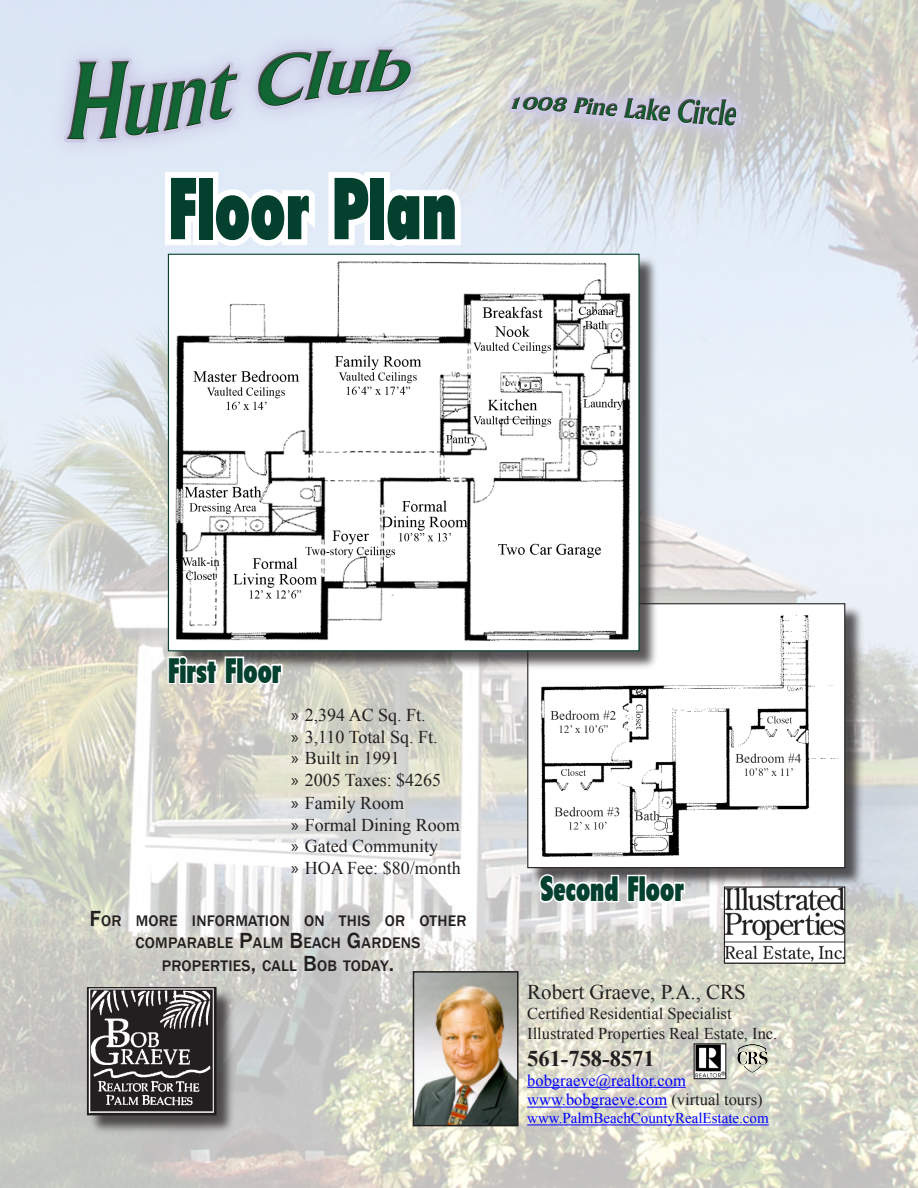
<style>
.page{position:relative;width:918px;height:1188px;background:#fff}
.page>*{position:absolute;margin:0;border:0;box-sizing:border-box;transform-origin:0 0}
.t1{font:90px "Bulletin";color:#03402e}
.t2{font:36px "Bulletin";color:#03402e}
.t3{font:700 22.5px "Times New Roman";color:#231f20}
.t4{font:21px "Times New Roman";color:#231f20}
.t5{font:18px "Times New Roman";color:#231f20}
.t6{font:16.5px "Times New Roman";color:#231f20}
.t7{font:16.5px "Times New Roman";color:#00f}
.t8{font:500 15.75px/22.5px "Franklin Gothic";letter-spacing:.015em;color:#231f20;text-align:center}
.t9{font:15px "Times New Roman";color:#00f}
.s1{font-family:"Myriad Pro"}
.s2{font-size:22.5px}
.s3{color:#231f20}
</style>
<div class="page">
<img style="left:0;top:0;width:918px;height:1188px">
<img style="left:32px;top:9px;width:445px;height:178px">
<img style="left:486px;top:54px;width:378px;height:115px">
<hr style="left:527px;top:1087px;width:159px;height:1px;background:#00f">
<hr style="left:527px;top:1107px;width:140px;height:1px;background:#00f">
<hr style="left:527px;top:1125px;width:242px;height:1px;background:#00f">
<img style="left:737px;top:1044px;width:29px;height:21px">
<img style="left:416px;top:974px;width:100px;height:149px">
<div style="left:413px;top:971px;width:106px;height:155px;border:2px solid #231f20"></div>
<img style="left:696px;top:1045px;width:28px;height:32px">
<div style="left:694px;top:1043px;width:32px;height:36px;border:1px solid #231f20"></div>
<img style="left:726px;top:888px;width:117px;height:74px">
<div style="left:724px;top:886px;width:121px;height:78px;border:1px solid #231f20"></div>
<div style="left:529px;top:605px;width:337px;height:283px;background:#231f20;opacity:.75"></div>
<img style="left:529px;top:605px;width:314px;height:261px">
<div style="left:527px;top:603px;width:318px;height:265px;border:1px solid #231f20"></div>
<div style="left:88px;top:989px;width:149px;height:147px;background:#231f20;opacity:.75"></div>
<img style="left:89px;top:989px;width:126px;height:124px">
<div style="left:87px;top:987px;width:130px;height:128px;border:1px solid #231f20"></div>
<div style="left:169px;top:255px;width:491px;height:417px;background:#231f20;opacity:.75"></div>
<img style="left:170px;top:256px;width:468px;height:393px">
<svg style="left:159px;top:166px;width:308px;height:97px"></svg>
<svg style="left:166px;top:654px;width:119px;height:33px"></svg>
<svg style="left:537px;top:867px;width:151px;height:38px"></svg>
<p class="t1" style="left:197px;top:158px;width:262px">●□□ ● ■</p>
<p class="t2" style="left:196px;top:650px;width:77px">▲▼ ●□□</p>
<p class="t5" style="left:291px;top:703px;width:136px"><span class="s1">»</span> 2,394 AC Sq. Ft.</p>
<p class="t5" style="left:291px;top:725px;width:148px"><span class="s1">»</span> 3,110 Total Sq. Ft.</p>
<p class="t5" style="left:291px;top:746px;width:110px"><span class="s1">»</span> Built in 1991</p>
<p class="t5" style="left:291px;top:768px;width:151px"><span class="s1">»</span> 2005 Taxes: $4265</p>
<p class="t5" style="left:291px;top:791px;width:115px"><span class="s1">»</span> Family Room</p>
<p class="t5" style="left:291px;top:812px;width:170px"><span class="s1">»</span> Formal Dining Room</p>
<p class="t5" style="left:291px;top:834px;width:149px"><span class="s1">»</span> Gated Community</p>
<p class="t5" style="left:291px;top:856px;width:171px"><span class="s1">»</span> HOA Fee: $80/month</p>
<p class="t8" style="left:89px;top:910px;width:379px"><span class="s2">F</span>OR MORE INFORMATION ON THIS OR OTHER<br>COMPARABLE <span class="s2">P</span>ALM <span class="s2">B</span> EACH <span class="s2">G</span>ARDENS</p>
<p class="t8" style="left:162px;top:955px;width:234px">PROPERTIES<span class="s2">,</span> CALL <span class="s2">B</span>OB TODAY<span class="s2">.</span></p>
<p class="t2" style="left:576px;top:869px;width:100px">□■ ●□□</p>
<p class="t4" style="left:527px;top:978px;width:220px">Robert Graeve, P.A., CRS</p>
<p class="t6" style="left:527px;top:1002px;width:206px">Certified Residential Specialist</p>
<p class="t6" style="left:527px;top:1022px;width:252px">Illustrated Properties Real Estate, Inc.</p>
<p class="t3" style="left:527px;top:1043px;width:129px">561-758-8571</p>
<p class="t7" style="left:527px;top:1069px;width:160px">bobgraeve@realtor.com</p>
<p class="t7" style="left:527px;top:1089px;width:237px">www.bobgraeve.com <span class="s3">(virtual tours)</span></p>
<p class="t9" style="left:527px;top:1108px;width:243px">www.PalmBeachCountyRealEstate.com</p>
</div>
